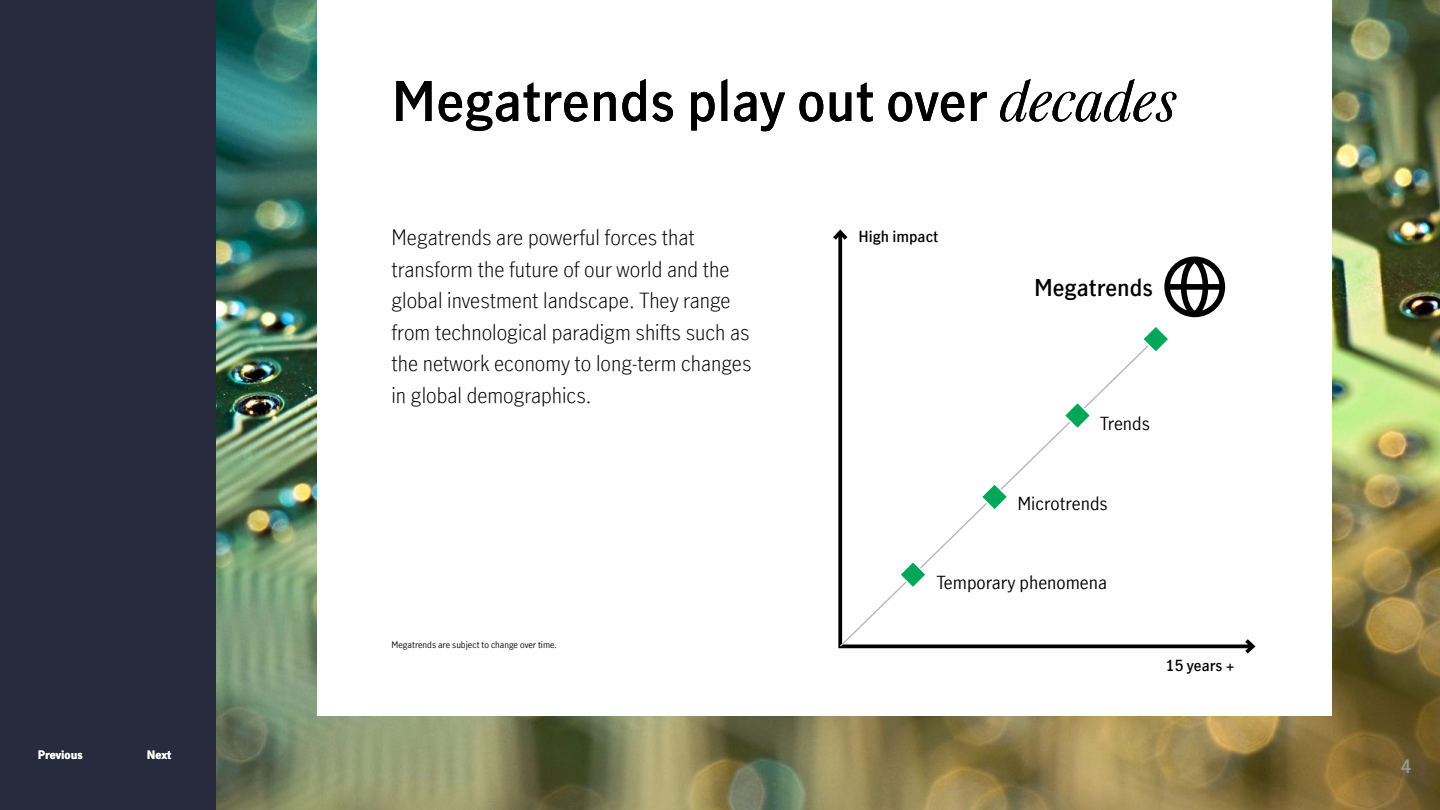
<style>
.page{position:relative;width:1440px;height:810px;background:#fff}
.page>*{position:absolute;margin:0;border:0;box-sizing:border-box;transform-origin:0 0}
.Section_Header{font:600 54px "Manulife JH Sans Optimized";color:#000}
.t1{font:600 22.65px "Manulife JH Sans Optimized";color:#000}
.body_copy_2{font:300 21px/31.5px "Manulife JH Sans Optimized";color:#000}
.t2{font:18px "Manulife JH Sans Optimized";color:#000}
.t3{font:600 18px "Manulife JH Sans Optimized";color:#fff}
.t4{font:600 15px "Manulife JH Sans Optimized";color:#000}
.P_-_side_menu_-_18_2{font:700 11.25px "Manulife JH Sans Optimized";color:#fff}
.Footnote_12_16{font:9px "Manulife JH Sans Optimized";color:#000}
.s1{font-family:"Manulife JH Serif Optimized";font-weight:400;font-style:italic}
.s2{color:#999}
</style>
<div class="page">
<div style="left:0;top:0;width:216px;height:810px;background:#282b3e"></div>
<img style="left:216px;top:0;width:1224px;height:810px">
<div style="left:317px;top:0;width:1015px;height:716px;background:#fff"></div>
<svg style="left:838px;top:244px;width:403px;height:405px"></svg>
<svg style="left:1241px;top:639px;width:15px;height:15px"></svg>
<svg style="left:833px;top:229px;width:15px;height:15px"></svg>
<svg style="left:838px;top:339px;width:317px;height:309px"></svg>
<svg style="left:898px;top:559px;width:30px;height:31px"></svg>
<svg style="left:979px;top:482px;width:31px;height:30px"></svg>
<svg style="left:1062px;top:400px;width:31px;height:31px"></svg>
<svg style="left:1140px;top:324px;width:31px;height:31px"></svg>
<svg style="left:1164px;top:257px;width:61px;height:60px"></svg>
<p class="P_-_side_menu_-_18_2" style="left:38px;top:747px;width:46px">Previous</p>
<p class="P_-_side_menu_-_18_2" style="left:147px;top:748px;width:26px">Next</p>
<p class="Section_Header" style="left:392px;top:64px;width:787px">Megatrends play out over <span class="s1">decades</span></p>
<p class="body_copy_2" style="left:392px;top:221px;width:361px">Megatrends are powerful forces that transform the future of our world and the global investment landscape. They range from technological paradigm shifts such as the network economy to long-term changes in global demographics.</p>
<p class="Footnote_12_16" style="left:392px;top:639px;width:167px">Megatrends are subject to change over time.</p>
<p class="t4" style="left:858px;top:226px;width:81px">High impact</p>
<p class="t1" style="left:1034px;top:273px;width:120px">Megatrends</p>
<p class="t2" style="left:1100px;top:411px;width:51px">Trends</p>
<p class="t2" style="left:1017px;top:491px;width:92px">Microtrends</p>
<p class="t2" style="left:937px;top:570px;width:172px">Temporary phenomena</p>
<p class="t4" style="left:1166px;top:655px;width:70px">15 years +</p>
<h1 class="t3" style="left:1390px;top:754px;width:23px">0<span class="s2">4</span></h1>
</div>
